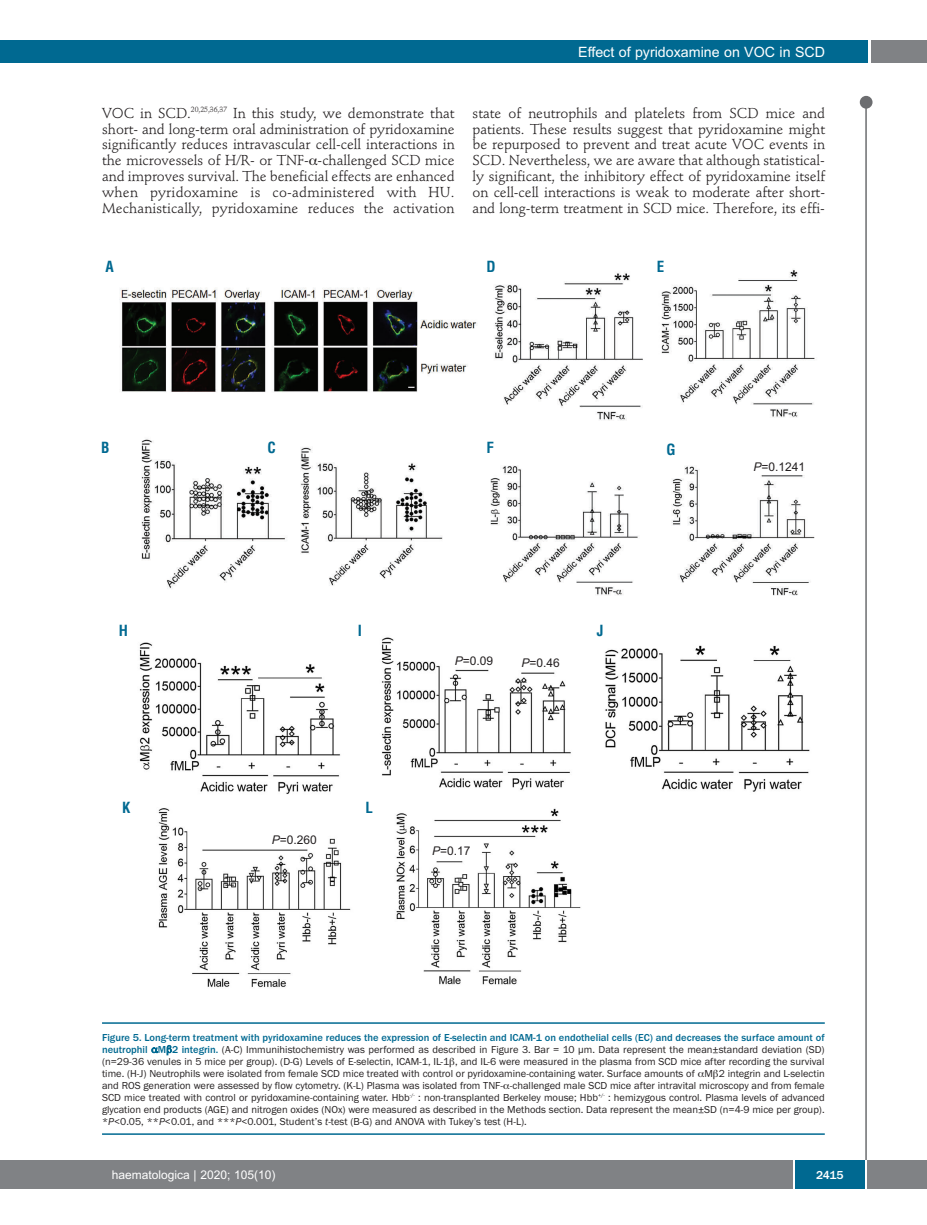
<style>
.page{position:relative;width:927px;height:1225px;background:#fff}
.page>*{position:absolute;margin:0;border:0;box-sizing:border-box;transform-origin:0 0}
.t1{font:700 condensed 15px "Helvetica";color:#006991}
.t2{font:14.25px/15.9px "Stempel Schneidler";color:#231f20;text-align:justify}
.t3{font:14.25px "Arial";color:#fff}
.t4{font:12px "Arial";color:#231f20}
.t5{font:12px "Arial";color:#fff}
.t6{font:500 12px "Franklin Gothic";color:#fff}
.t7{font:10.5px/12px "Franklin Gothic";color:#231f20;text-align:justify}
.s1{font-style:italic}
.s2{font-weight:500;color:#006991}
</style>
<div class="page">
<div style="left:860px;top:96px;width:12px;height:13px;background:#6c6d70;border-radius:50%"></div>
<hr style="left:865px;top:98px;width:2px;height:1062px;background:#6c6d70">
<div style="left:871px;top:40px;width:56px;height:22px;background:#808285"></div>
<div style="left:18px;top:40px;width:849px;height:22px;background:#006991"></div>
<div style="left:17px;top:1160px;width:910px;height:28px;background:#808285"></div>
<div style="left:795px;top:1160px;width:70px;height:28px;background:#006991"></div>
<hr style="left:793px;top:1160px;width:2px;height:28px;background:#fff">
<hr style="left:865px;top:1160px;width:2px;height:28px;background:#fff">
<div style="left:0;top:40px;width:19px;height:22px;background:#006991"></div>
<div style="left:0;top:1160px;width:18px;height:28px;background:#808285"></div>
<img style="left:119px;top:269px;width:696px;height:327px">
<img style="left:139px;top:637px;width:671px;height:351px">
<hr style="left:102px;top:1022px;width:723px;height:1px;background:#006991">
<hr style="left:102px;top:1133px;width:723px;height:1px;background:#006991">
<h2 class="t3" style="left:578px;top:44px;width:248px">Effect of pyridoxamine on VOC in SCD</h2>
<p class="t2" style="left:102px;top:106px;width:354px">VOC in SCD.<sup>20,25,36,37</sup> In this study, we demonstrate that short- and long-term oral administration of pyridoxamine significantly reduces intravascular cell-cell interactions in the microvessels of H/R- or TNF- -challenged SCD mice and improves survival. The beneficial effects are enhanced when pyridoxamine is co-administered with HU.<br>Mechanistically, pyridoxamine reduces the activation</p>
<p class="t2" style="left:473px;top:106px;width:354px">state of neutrophils and platelets from SCD mice and patients. These results suggest that pyridoxamine might be repurposed to prevent and treat acute VOC events in SCD. Nevertheless, we are aware that although statistical&shy;ly significant, the inhibitory effect of pyridoxamine itself on cell-cell interactions is weak to moderate after short&shy;and long-term treatment in SCD mice. Therefore, its effi-</p>
<h1 class="t1" style="left:105px;top:257px;width:10px">A</h1>
<h1 class="t1" style="left:101px;top:439px;width:10px">B</h1>
<h1 class="t1" style="left:267px;top:439px;width:10px">C</h1>
<h1 class="t1" style="left:486px;top:257px;width:11px">D</h1>
<h1 class="t1" style="left:657px;top:257px;width:9px">E</h1>
<h1 class="t1" style="left:486px;top:439px;width:9px">F</h1>
<h1 class="t1" style="left:666px;top:440px;width:11px">G</h1>
<h1 class="t1" style="left:119px;top:622px;width:11px">H</h1>
<h1 class="t1" style="left:358px;top:622px;width:6px">I</h1>
<h1 class="t1" style="left:597px;top:622px;width:8px">J</h1>
<h1 class="t1" style="left:122px;top:798px;width:10px">K</h1>
<h1 class="t1" style="left:365px;top:798px;width:9px">L</h1>
<p class="t4" style="left:272px;top:832px;width:47px"><span class="s1">P</span>=0.260</p>
<p class="t4" style="left:455px;top:654px;width:40px"><span class="s1">P</span>=0.09</p>
<p class="t4" style="left:522px;top:656px;width:40px"><span class="s1">P</span>=0.46</p>
<p class="t4" style="left:432px;top:844px;width:40px"><span class="s1">P</span>=0.17</p>
<p class="t4" style="left:753px;top:460px;width:53px"><span class="s1">P</span>=0.1241</p>
<p class="t7" style="left:102px;top:1031px;width:724px"><span class="s2">Figure 5. Long-term treatment with pyridoxamine reduces the expression of E-selectin and ICAM-1 on endothelial cells (EC) and decreases the surface amount of neutrophil M 2 integrin.</span> (A-C) Immunihistochemistry was performed as described in Figure 3. Bar = 10 µm. Data represent the mean±standard deviation (SD) (n=29-36 venules in 5 mice per group). (D-G) Levels of E-selectin, ICAM-1, IL-1 , and IL-6 were measured in the plasma from SCD mice after recording the survival time. (H-J) Neutrophils were isolated from female SCD mice treated with control or pyridoxamine-containing water. Surface amounts of M 2 integrin and L-selectin and ROS generation were assessed by flow cytometry. (K-L) Plasma was isolated from TNF- -challenged male SCD mice after intravital microscopy and from female SCD mice treated with control or pyridoxamine-containing water. Hbb<sup>-/-</sup> : non-transplanted Berkeley mouse; Hbb<sup>+/-</sup> : hemizygous control. Plasma levels of advanced glycation end products (AGE) and nitrogen oxides (NOx) were measured as described in the Methods section. Data represent the mean±SD (n=4-9 mice per group). *<span class="s1">P</span>&lt;0.05, **<span class="s1">P</span>&lt;0.01, and ***<span class="s1">P</span>&lt;0.001, Student’s <span class="s1">t</span>-test (B-G) and ANOVA with Tukey’s test (H-L).</p>
<p class="t5" style="left:112px;top:1167px;width:165px">haematologica | 2020; 105(10)</p>
<p class="t6" style="left:816px;top:1167px;width:29px">2415</p>
</div>
